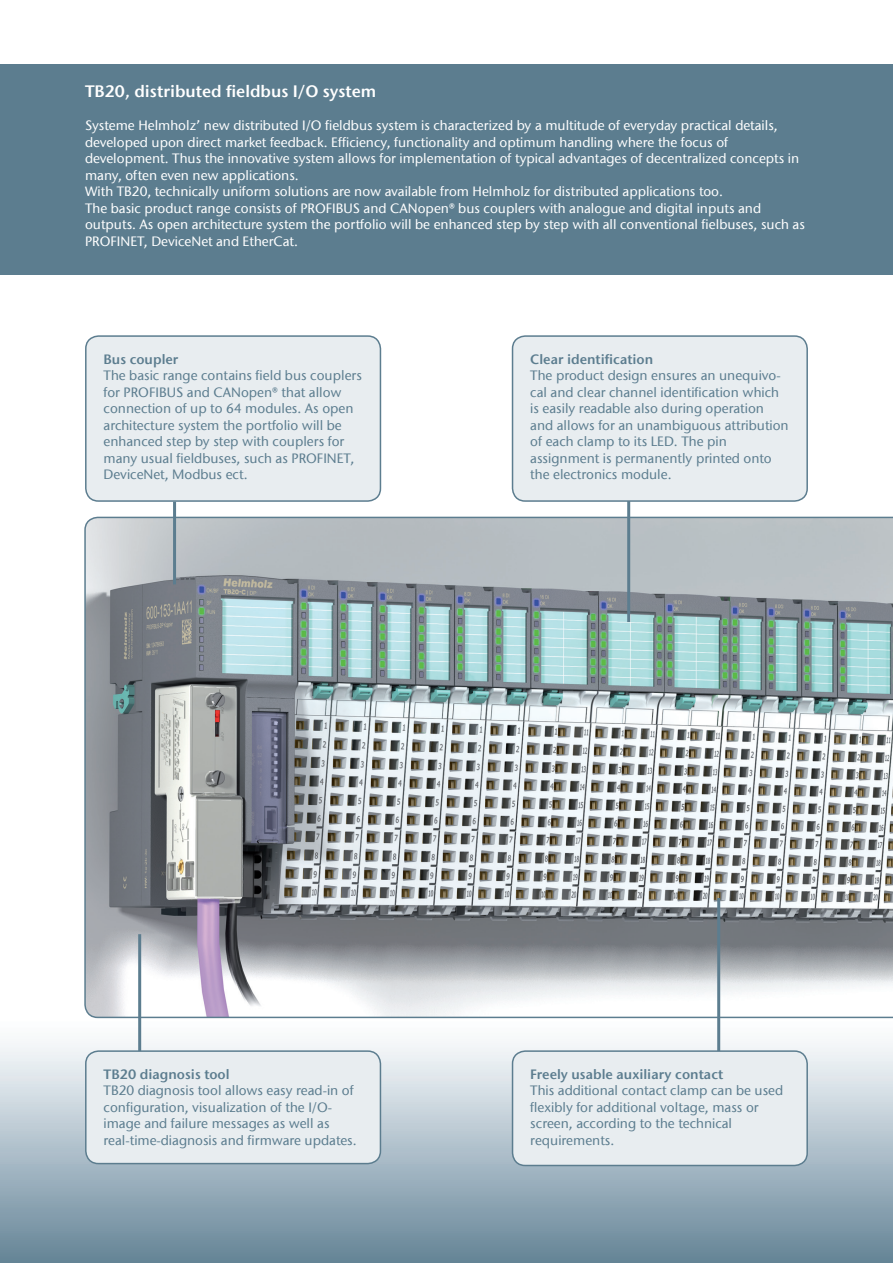
<style>
.page{position:relative;width:893px;height:1263px;background:#fff}
.page>*{position:absolute;margin:0;border:0;box-sizing:border-box;transform-origin:0 0}
.t1{font:16.5px "ITC Stone Sans Com Semi";color:#fff}
.t2{font:500 13.5px/16.5px "ITC Stone Sans Com";color:#5c7d8f}
.t3{font:500 13.5px/16.5px "ITC Stone Sans Com";color:#fff}
.t4{font:13.5px "ITC Stone Sans Com Semi";color:#5c7d8f}
</style>
<div class="page">
<div style="left:0;top:1018px;width:893px;height:245px;background:linear-gradient(to bottom,#fff,#658598)"></div>
<div style="left:0;top:64px;width:893px;height:210px;background:#5c7d8f"></div>
<svg style="left:84px;top:517px;width:809px;height:501px;background:#a8b1b4"></svg>
<hr style="left:717px;top:898px;width:3px;height:156px;background:#5c7d8f">
<div style="left:512px;top:1051px;width:295px;height:114px;background:#e8edf0;border-radius:13px"></div>
<div style="left:512px;top:1050px;width:296px;height:116px;border:2px solid #5c7d8f;border-radius:13px"></div>
<hr style="left:138px;top:934px;width:3px;height:119px;background:#5c7d8f">
<hr style="left:627px;top:500px;width:3px;height:122px;background:#5c7d8f">
<div style="left:512px;top:336px;width:295px;height:165px;background:#e8edf0;border-radius:13px"></div>
<div style="left:512px;top:335px;width:296px;height:167px;border:2px solid #5c7d8f;border-radius:13px"></div>
<div style="left:86px;top:1051px;width:294px;height:112px;background:#e8edf0;border-radius:13px"></div>
<div style="left:85px;top:1050px;width:296px;height:114px;border:2px solid #5c7d8f;border-radius:13px"></div>
<hr style="left:173px;top:502px;width:3px;height:82px;background:#5c7d8f">
<div style="left:86px;top:336px;width:294px;height:165px;background:#e8edf0;border-radius:13px"></div>
<div style="left:85px;top:335px;width:296px;height:167px;border:2px solid #5c7d8f;border-radius:13px"></div>
<p class="t1" style="left:85px;top:81px;width:293px">TB20, distributed fieldbus I/O system</p>
<p class="t3" style="left:85px;top:117px;width:721px">Systeme Helmholz’ new distributed I/O fieldbus system is characterized by a multitude of everyday practical details, developed upon direct market feedback. Efficiency, functionality and optimum handling where the focus of development. Thus the innovative system allows for implementation of typical advantages of decentralized concepts in many, often even new applications.<br>With TB20, technically uniform solutions are now available from Helmholz for distributed applications too.<br>The basic product range consists of PROFIBUS and CANopen® bus couplers with analogue and digital inputs and outputs. As open architecture system the portfolio will be enhanced step by step with all conventional fielbuses, such as PROFINET, DeviceNet and EtherCat.</p>
<p class="t4" style="left:104px;top:351px;width:76px">Bus coupler</p>
<p class="t2" style="left:104px;top:367px;width:260px">The basic range contains field bus couplers for PROFIBUS and CANopen® that allow connection of up to 64 modules. As open architecture system the portfolio will be enhanced step by step with couplers for many usual fieldbuses, such as PROFINET, DeviceNet, Modbus ect.</p>
<p class="t4" style="left:530px;top:351px;width:124px">Clear identification</p>
<p class="t2" style="left:530px;top:367px;width:260px">The product design ensures an unequivo&shy;cal and clear channel identification which is easily readable also during operation and allows for an unambiguous attribution of each clamp to its LED. The pin assignment is permanently printed onto the electronics module.</p>
<p class="t4" style="left:104px;top:1066px;width:128px">TB20 diagnosis tool</p>
<p class="t2" style="left:104px;top:1082px;width:255px">TB20 diagnosis tool allows easy read-in of configuration, visualization of the I/O&shy;image and failure messages as well as real-time-diagnosis and firmware updates.</p>
<p class="t4" style="left:530px;top:1066px;width:194px">Freely usable auxiliary contact</p>
<p class="t2" style="left:530px;top:1082px;width:254px">This additional contact clamp can be used flexibly for additional voltage, mass or screen, according to the technical requirements.</p>
</div>
